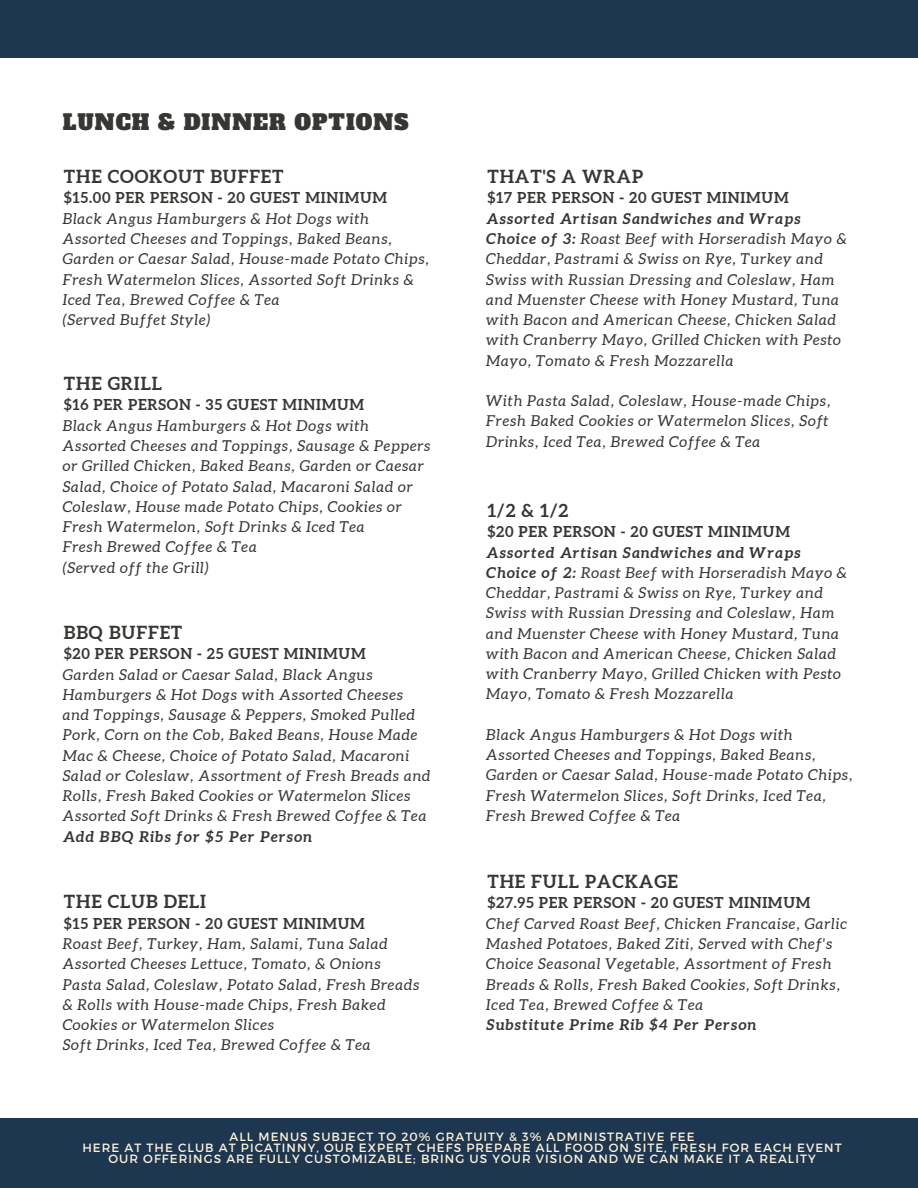
<style>
.page{position:relative;width:918px;height:1188px;background:#1e3751}
.page>*{position:absolute;margin:0;border:0;box-sizing:border-box;transform-origin:0 0}
.t1{font:21px "Alfa Slab One";letter-spacing:.05em;color:#363633}
.t2{font:700 18px "Aleo";letter-spacing:.05em;color:#363633}
.t3{font:italic 15px/20.2px "Aleo";letter-spacing:.06em;color:#363633}
.t4{font:700 15px "Aleo";letter-spacing:.05em;color:#363633}
.t5{font:italic 700 15px "Aleo";letter-spacing:.06em;color:#363633}
.t6{font:12px "Montserrat";letter-spacing:.085em;color:#fff3d8}
.s1{font-weight:700}
</style>
<div class="page">
<div style="left:0;top:58px;width:918px;height:1060px;background:#fff"></div>
<p class="t1" style="left:63px;top:109px;width:347px">LUNCH &amp; DINNER OPTIONS</p>
<p class="t2" style="left:64px;top:166px;width:221px">THE COOKOUT BUFFET</p>
<p class="t4" style="left:64px;top:189px;width:325px">$15.00 PER PERSON - 20 GUEST MINIMUM</p>
<p class="t3" style="left:63px;top:208px;width:368px">Black Angus Hamburgers &amp; Hot Dogs with Assorted Cheeses and Toppings, Baked Beans, Garden or Caesar Salad, House-made Potato Chips, Fresh Watermelon Slices, Assorted Soft Drinks &amp; Iced Tea, Brewed Coffee &amp; Tea</p>
<p class="t3" style="left:63px;top:310px;width:149px">(Served Buffet Style)</p>
<p class="t2" style="left:64px;top:373px;width:100px">THE GRILL</p>
<p class="t4" style="left:64px;top:396px;width:302px">$16 PER PERSON - 35 GUEST MINIMUM</p>
<p class="t3" style="left:63px;top:415px;width:369px">Black Angus Hamburgers &amp; Hot Dogs with Assorted Cheeses and Toppings, Sausage &amp; Peppers or Grilled Chicken, Baked Beans, Garden or Caesar Salad, Choice of Potato Salad, Macaroni Salad or Coleslaw, House made Potato Chips, Cookies or Fresh Watermelon, Soft Drinks &amp; Iced Tea</p>
<p class="t3" style="left:63px;top:537px;width:196px">Fresh Brewed Coffee &amp; Tea</p>
<p class="t3" style="left:63px;top:557px;width:148px">(Served off the Grill)</p>
<p class="t2" style="left:64px;top:622px;width:120px">BBQ BUFFET</p>
<p class="t4" style="left:64px;top:645px;width:303px">$20 PER PERSON - 25 GUEST MINIMUM</p>
<p class="t3" style="left:63px;top:664px;width:369px">Garden Salad or Caesar Salad, Black Angus Hamburgers &amp; Hot Dogs with Assorted Cheeses and Toppings, Sausage &amp; Peppers, Smoked Pulled Pork, Corn on the Cob, Baked Beans, House Made Mac &amp; Cheese, Choice of Potato Salad, Macaroni Salad or Coleslaw, Assortment of Fresh Breads and Rolls, Fresh Baked Cookies or Watermelon Slices</p>
<p class="t3" style="left:63px;top:806px;width:365px">Assorted Soft Drinks &amp; Fresh Brewed Coffee &amp; Tea</p>
<p class="t5" style="left:63px;top:827px;width:251px">Add BBQ Ribs for $5 Per Person</p>
<p class="t2" style="left:64px;top:891px;width:144px">THE CLUB DELI</p>
<p class="t4" style="left:64px;top:914px;width:302px">$15 PER PERSON - 20 GUEST MINIMUM</p>
<p class="t3" style="left:63px;top:934px;width:326px">Roast Beef, Turkey, Ham, Salami, Tuna Salad</p>
<p class="t3" style="left:63px;top:954px;width:319px">Assorted Cheeses Lettuce, Tomato, &amp; Onions</p>
<p class="t3" style="left:63px;top:974px;width:358px">Pasta Salad, Coleslaw, Potato Salad, Fresh Breads &amp; Rolls with House-made Chips, Fresh Baked<br>Cookies or Watermelon Slices</p>
<p class="t3" style="left:63px;top:1035px;width:309px">Soft Drinks, Iced Tea, Brewed Coffee &amp; Tea</p>
<p class="t2" style="left:487px;top:166px;width:157px">THAT'S A WRAP</p>
<p class="t4" style="left:487px;top:189px;width:303px">$17 PER PERSON - 20 GUEST MINIMUM</p>
<p class="t5" style="left:486px;top:210px;width:316px">Assorted Artisan Sandwiches and Wraps</p>
<p class="t3" style="left:486px;top:229px;width:362px"><span class="s1">Choice of 3:</span> Roast Beef with Horseradish Mayo &amp; Cheddar, Pastrami &amp; Swiss on Rye, Turkey and Swiss with Russian Dressing and Coleslaw, Ham and Muenster Cheese with Honey Mustard, Tuna with Bacon and American Cheese, Chicken Salad with Cranberry Mayo, Grilled Chicken with Pesto Mayo, Tomato &amp; Fresh Mozzarella</p>
<p class="t3" style="left:486px;top:391px;width:346px">With Pasta Salad, Coleslaw, House-made Chips,<br>Fresh Baked Cookies or Watermelon Slices, Soft<br>Drinks, Iced Tea, Brewed Coffee &amp; Tea</p>
<p class="t2" style="left:487px;top:500px;width:82px">1/2 &amp; 1/2</p>
<p class="t4" style="left:487px;top:523px;width:304px">$20 PER PERSON - 20 GUEST MINIMUM</p>
<p class="t5" style="left:486px;top:544px;width:316px">Assorted Artisan Sandwiches and Wraps</p>
<p class="t3" style="left:486px;top:563px;width:362px"><span class="s1">Choice of 2:</span> Roast Beef with Horseradish Mayo &amp; Cheddar, Pastrami &amp; Swiss on Rye, Turkey and Swiss with Russian Dressing and Coleslaw, Ham and Muenster Cheese with Honey Mustard, Tuna with Bacon and American Cheese, Chicken Salad with Cranberry Mayo, Grilled Chicken with Pesto Mayo, Tomato &amp; Fresh Mozzarella</p>
<p class="t3" style="left:486px;top:725px;width:368px">Black Angus Hamburgers &amp; Hot Dogs with Assorted Cheeses and Toppings, Baked Beans, Garden or Caesar Salad, House-made Potato Chips, Fresh Watermelon Slices, Soft Drinks, Iced Tea, Fresh Brewed Coffee &amp; Tea</p>
<p class="t2" style="left:487px;top:871px;width:192px">THE FULL PACKAGE</p>
<p class="t4" style="left:487px;top:894px;width:325px">$27.95 PER PERSON - 20 GUEST MINIMUM</p>
<p class="t3" style="left:486px;top:913px;width:362px">Chef Carved Roast Beef, Chicken Francaise, Garlic Mashed Potatoes, Baked Ziti, Served with Chef's Choice Seasonal Vegetable, Assortment of Fresh Breads &amp; Rolls, Fresh Baked Cookies, Soft Drinks, Iced Tea, Brewed Coffee &amp; Tea</p>
<p class="t5" style="left:486px;top:1016px;width:272px">Substitute Prime Rib $4 Per Person</p>
<p class="t6" style="left:230px;top:1129px;width:466px">ALL MENUS SUBJECT TO 20% GRATUITY &amp; 3% ADMINISTRATIVE FEE</p>
<p class="t6" style="left:82px;top:1140px;width:761px">HERE AT THE CLUB AT PICATINNY, OUR EXPERT CHEFS PREPARE ALL FOOD ON SITE, FRESH FOR EACH EVENT</p>
<p class="t6" style="left:108px;top:1151px;width:709px">OUR OFFERINGS ARE FULLY CUSTOMIZABLE; BRING US YOUR VISION AND WE CAN MAKE IT A REALITY</p>
</div>
